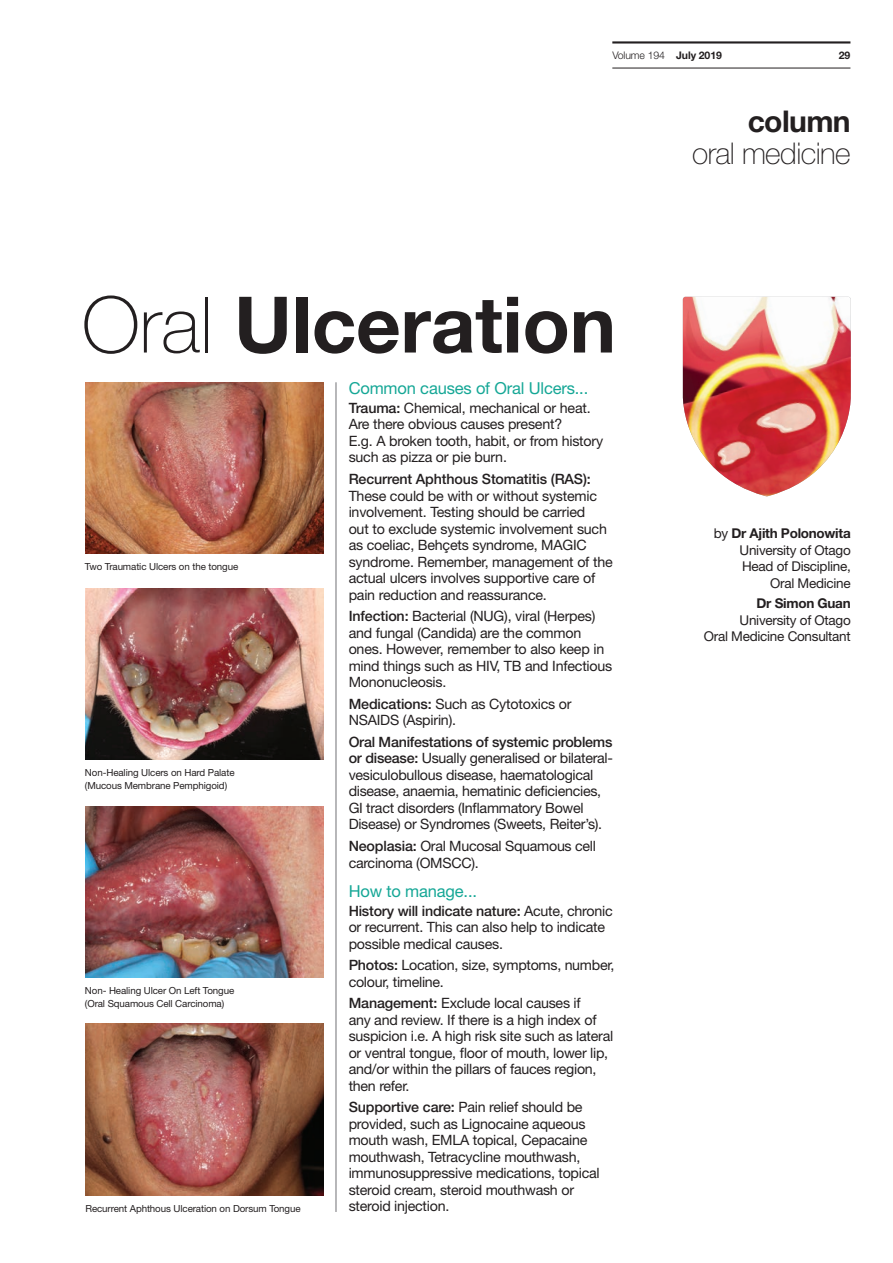
<style>
.page{position:relative;width:893px;height:1263px;background:#fff}
.page>*{position:absolute;margin:0;border:0;box-sizing:border-box;transform-origin:0 0}
.t1{font:700 78px "Helvetica Neue LT Std";letter-spacing:-.005em;color:#231f20}
.t2{font:100 30px "Helvetica Neue LT Std";letter-spacing:-.02em;color:#231f20}
.t3{font:700 30px "Helvetica Neue LT Std";letter-spacing:-.02em;color:#231f20}
.t4{font:16.5px "Helvetica Neue LT Std";letter-spacing:-.01em;color:#15a796}
.t5{font:14.25px/16.5px "Helvetica Neue LT Std";letter-spacing:-.015em;color:#231f20}
.t6{font:500 14.25px "Helvetica Neue LT Std";letter-spacing:-.01em;color:#231f20}
.t7{font:13.5px/16.5px "Helvetica Neue LT Std";letter-spacing:-.02em;color:#231f20;text-align:right}
.t8{font:700 13.5px "Helvetica Neue LT Std";letter-spacing:-.02em;color:#231f20}
.t9{font:300 10.5px "Helvetica Neue LT Std";letter-spacing:-.01em;color:#231f20}
.t10{font:700 10.5px "Helvetica Neue LT Std";color:#231f20}
.t11{font:9.75px/13.5px "Helvetica Neue LT Std";letter-spacing:-.01em;color:#231f20}
.s1{font-weight:700}
.s2{font-weight:100}
.s3{font-weight:500}
</style>
<div class="page">
<hr style="left:612px;top:68px;width:238px;height:1px;background:#231f20">
<hr style="left:612px;top:41px;width:238px;height:3px;background:#231f20">
<img style="left:683px;top:297px;width:168px;height:199px">
<img style="left:85px;top:382px;width:238px;height:172px">
<img style="left:85px;top:588px;width:238px;height:172px">
<img style="left:85px;top:806px;width:238px;height:172px">
<img style="left:85px;top:1024px;width:238px;height:171px">
<hr style="left:336px;top:382px;width:1px;height:830px;background:#717074">
<p class="t9" style="left:612px;top:49px;width:111px">Volume 194 <span class="s1">July 2019</span></p>
<p class="t10" style="left:839px;top:49px;width:13px">29</p>
<h1 class="t1" style="left:82px;top:276px;width:536px"><span class="s2">Oral</span> Ulceration</h1>
<p class="t11" style="left:85px;top:560px;width:155px">Two Traumatic Ulcers on the tongue</p>
<p class="t11" style="left:85px;top:765px;width:151px">Non-Healing Ulcers on Hard Palate (Mucous Membrane Pemphigoid)</p>
<p class="t11" style="left:85px;top:983px;width:151px">Non- Healing Ulcer On Left Tongue (Oral Squamous Cell Carcinoma)</p>
<p class="t11" style="left:85px;top:1201px;width:217px">Recurrent Aphthous Ulceration on Dorsum Tongue</p>
<p class="t4" style="left:349px;top:379px;width:241px">Common causes of Oral Ulcers...</p>
<p class="t5" style="left:349px;top:399px;width:256px"><span class="s3">Trauma:</span> Chemical, mechanical or heat.<br>Are there obvious causes present?<br>E.g. A broken tooth, habit, or from history such as pizza or pie burn.</p>
<p class="t6" style="left:349px;top:470px;width:244px">Recurrent Aphthous Stomatitis (RAS):</p>
<p class="t5" style="left:349px;top:487px;width:265px">These could be with or without systemic involvement. Testing should be carried<br>out to exclude systemic involvement such as coeliac, Behçets syndrome, MAGIC syndrome. Remember, management of the actual ulcers involves supportive care of pain reduction and reassurance.</p>
<p class="t5" style="left:349px;top:608px;width:265px"><span class="s3">Infection:</span> Bacterial (NUG), viral (Herpes) and fungal (Candida) are the common ones. However, remember to also keep in mind things such as HIV, TB and Infectious Mononucleosis.</p>
<p class="t5" style="left:349px;top:695px;width:224px"><span class="s3">Medications:</span> Such as Cytotoxics or<br>NSAIDS (Aspirin).</p>
<p class="t5" style="left:349px;top:733px;width:266px"><span class="s3">Oral Manifestations of systemic problems or disease:</span> Usually generalised or bilateral&shy;vesiculobullous disease, haematological disease, anaemia, hematinic deficiencies, GI tract disorders (Inflammatory Bowel Disease) or Syndromes (Sweets, Reiter’s).</p>
<p class="t5" style="left:349px;top:837px;width:249px"><span class="s3">Neoplasia:</span> Oral Mucosal Squamous cell carcinoma (OMSCC).</p>
<p class="t4" style="left:349px;top:881px;width:130px">How to manage...</p>
<p class="t5" style="left:349px;top:902px;width:265px"><span class="s3">History will indicate nature:</span> Acute, chronic or recurrent. This can also help to indicate possible medical causes.</p>
<p class="t5" style="left:349px;top:957px;width:267px"><span class="s3">Photos:</span> Location, size, symptoms, number, colour, timeline.</p>
<p class="t5" style="left:349px;top:995px;width:266px"><span class="s3">Management:</span> Exclude local causes if<br>any and review. If there is a high index of suspicion i.e. A high risk site such as lateral or ventral tongue, floor of mouth, lower lip, and/or within the pillars of fauces region, then refer.</p>
<p class="t5" style="left:349px;top:1099px;width:253px"><span class="s3">Supportive care:</span> Pain relief should be provided, such as Lignocaine aqueous mouth wash, EMLA topical, Cepacaine mouthwash, Tetracycline mouthwash, immunosuppressive medications, topical steroid cream, steroid mouthwash or steroid injection.</p>
<h2 class="t3" style="left:748px;top:103px;width:105px">column</h2>
<h2 class="t2" style="left:692px;top:136px;width:160px">oral medicine</h2>
<p class="t7" style="left:714px;top:525px;width:139px">by <span class="s1">Dr Ajith Polonowita<br></span>University of Otago<br>Head of Discipline,<br>Oral Medicine</p>
<p class="t8" style="left:756px;top:595px;width:96px">Dr Simon Guan</p>
<p class="t7" style="left:704px;top:612px;width:148px">University of Otago<br>Oral Medicine Consultant</p>
</div>
